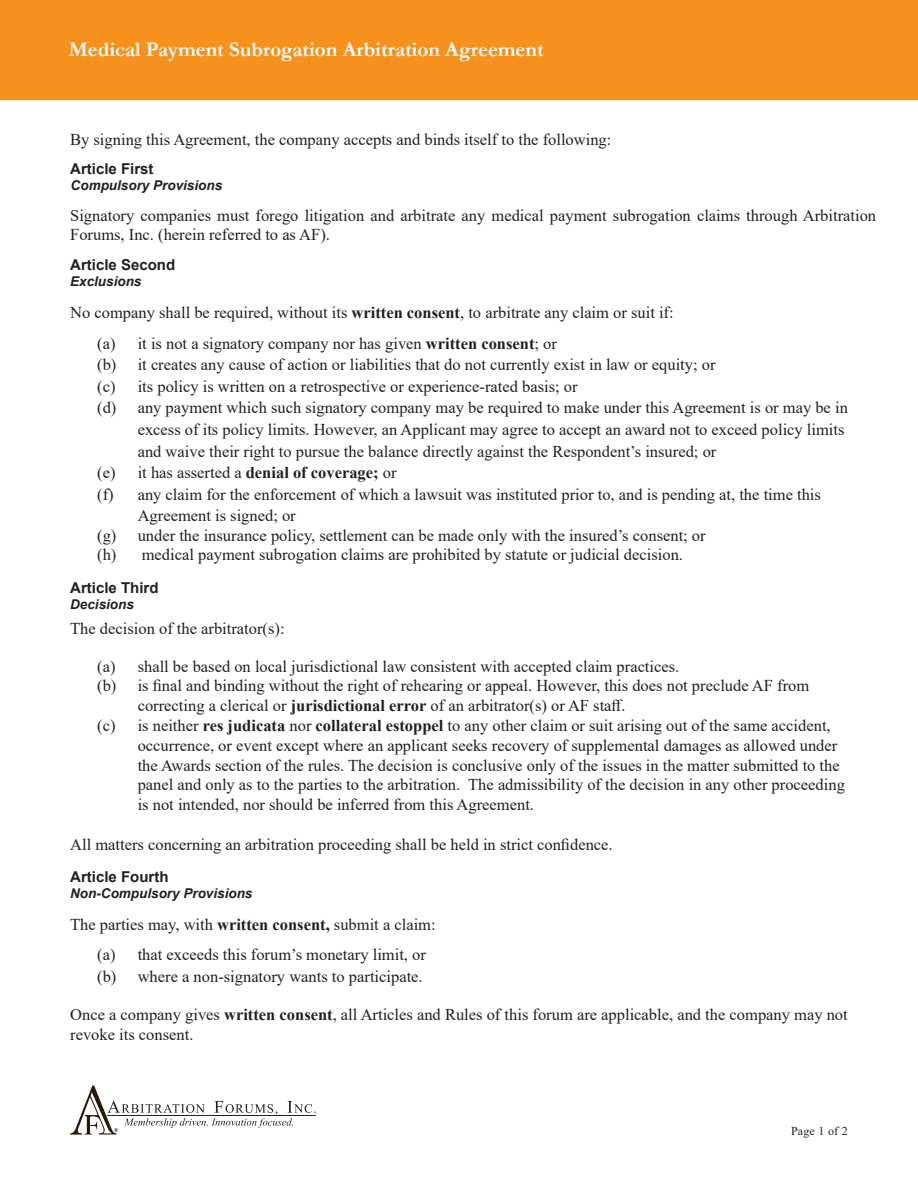
<style>
.page{position:relative;width:918px;height:1188px;background:#fff}
.page>*{position:absolute;margin:0;border:0;box-sizing:border-box;transform-origin:0 0}
.t1{font:700 21px "Garamond";color:#fff}
.t2{font:16.5px/19.5px "Times New Roman";color:#231f20}
.t3{font:700 15px "Arial";color:#231f20}
.t4{font:italic 700 13.5px "Arial";color:#231f20}
.t5{font:12px "Times New Roman";letter-spacing:.015em;color:#231f20}
.t6{font:700 5.7px "Times New Roman";color:#251a05}
.s1{font-weight:700}
</style>
<div class="page">
<svg style="left:70px;top:1086px;width:246px;height:49px"></svg>
<div style="left:0;top:0;width:918px;height:100px;background:#f6911e"></div>
<p class="t1" style="left:69px;top:35px;width:476px">Medical Payment Subrogation Arbitration Agreement</p>
<p class="t2" style="left:70px;top:129px;width:543px">By signing this Agreement, the company accepts and binds itself to the following:</p>
<p class="t3" style="left:70px;top:158px;width:85px">Article First</p>
<p class="t4" style="left:70px;top:176px;width:153px">Compulsory Provisions</p>
<p class="t2" style="left:70px;top:205px;width:807px">Signatory companies must forego litigation and arbitrate any medical payment subrogation claims through Arbitration<br>Forums, Inc. (herein referred to as AF).</p>
<p class="t3" style="left:70px;top:254px;width:107px">Article Second</p>
<p class="t4" style="left:70px;top:272px;width:73px">Exclusions</p>
<p class="t2" style="left:97px;top:297px;width:578px;line-height:30.6px;text-indent:-27px">No company shall be required, without its <span class="s1">written consent</span>, to arbitrate any claim or suit if: (a) it is not a signatory company nor has given <span class="s1">written consent</span>; or</p>
<p class="t2" style="left:97px;top:354px;width:620px">(b) it creates any cause of action or liabilities that do not currently exist in law or equity; or</p>
<p class="t2" style="left:97px;top:376px;width:482px">(c) its policy is written on a retrospective or experience-rated basis; or</p>
<p class="t2" style="left:97px;top:398px;width:752px">(d) any payment which such signatory company may be required to make under this Agreement is or may be in</p>
<p class="t2" style="left:138px;top:419px;width:708px">excess of its policy limits. However, an Applicant may agree to accept an award not to exceed policy limits</p>
<p class="t2" style="left:138px;top:441px;width:580px">and waive their right to pursue the balance directly against the Respondent’s insured; or</p>
<p class="t2" style="left:97px;top:462px;width:301px">(e) it has asserted a <span class="s1">denial of coverage;</span> or</p>
<p class="t2" style="left:97px;top:484px;width:725px">(f) any claim for the enforcement of which a lawsuit was instituted prior to, and is pending at, the time this</p>
<p class="t2" style="left:138px;top:506px;width:160px">Agreement is signed; or</p>
<p class="t2" style="left:97px;top:525px;width:610px">(g) under the insurance policy, settlement can be made only with the insured’s consent; or (h) medical payment subrogation claims are prohibited by statute or judicial decision.</p>
<p class="t3" style="left:70px;top:577px;width:90px">Article Third</p>
<p class="t4" style="left:70px;top:596px;width:65px">Decisions</p>
<p class="t2" style="left:70px;top:618px;width:216px">The decision of the arbitrator(s):</p>
<p class="t2" style="left:97px;top:656px;width:584px">(a) shall be based on local jurisdictional law consistent with accepted claim practices.</p>
<p class="t2" style="left:97px;top:676px;width:714px">(b) is final and binding without the right of rehearing or appeal. However, this does not preclude AF from</p>
<p class="t2" style="left:138px;top:695px;width:489px">correcting a clerical or <span class="s1">jurisdictional error</span> of an arbitrator(s) or AF staff.</p>
<p class="t2" style="left:97px;top:715px;width:735px">(c) is neither <span class="s1">res judicata</span> nor <span class="s1">collateral estoppel</span> to any other claim or suit arising out of the same accident,</p>
<p class="t2" style="left:138px;top:735px;width:701px">occurrence, or event except where an applicant seeks recovery of supplemental damages as allowed under</p>
<p class="t2" style="left:138px;top:755px;width:704px">the Awards section of the rules. The decision is conclusive only of the issues in the matter submitted to the</p>
<p class="t2" style="left:138px;top:775px;width:709px">panel and only as to the parties to the arbitration. The admissibility of the decision in any other proceeding</p>
<p class="t2" style="left:138px;top:794px;width:398px">is not intended, nor should be inferred from this Agreement.</p>
<p class="t2" style="left:70px;top:834px;width:544px">All matters concerning an arbitration proceeding shall be held in strict confidence.</p>
<p class="t3" style="left:70px;top:866px;width:100px">Article Fourth</p>
<p class="t4" style="left:70px;top:884px;width:184px">Non-Compulsory Provisions</p>
<p class="t2" style="left:97px;top:908px;width:340px;line-height:30.6px;text-indent:-27px">The parties may, with <span class="s1">written consent,</span> submit a claim: (a) that exceeds this forum’s monetary limit, or</p>
<p class="t2" style="left:97px;top:966px;width:327px">(b) where a non-signatory wants to participate.</p>
<p class="t2" style="left:70px;top:1004px;width:779px">Once a company gives <span class="s1">written consent</span>, all Articles and Rules of this forum are applicable, and the company may not revoke its consent.</p>
<p class="t6" style="left:114px;top:1126px;width:6px">®</p>
<p class="t5" style="left:791px;top:1122px;width:58px">Page 1 of 2</p>
</div>
